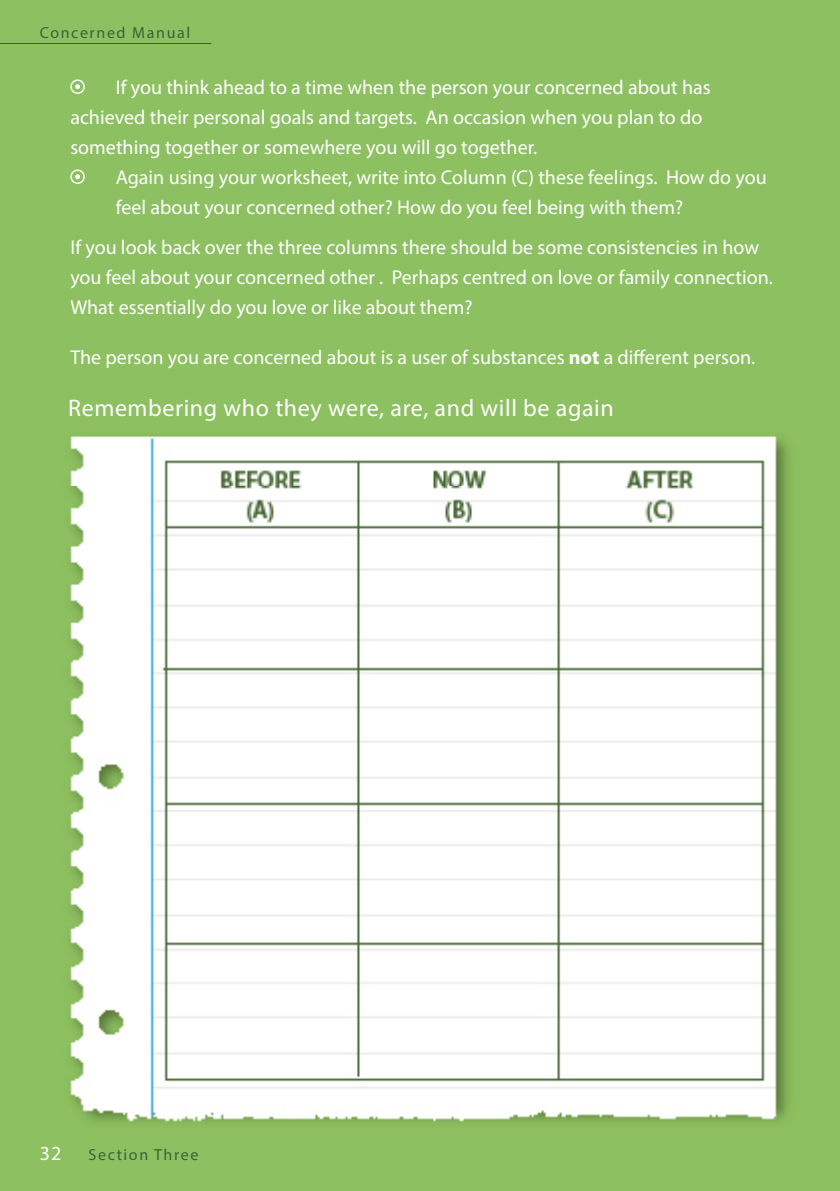
<style>
.page{position:relative;width:840px;height:1191px;background:#fff}
.page>*{position:absolute;margin:0;border:0;box-sizing:border-box;transform-origin:0 0}
.t1{font:24px "Myriad Pro";letter-spacing:.025em;color:#fff}
.t2{font:20px/30px "Myriad Pro";color:#fff}
.t3{font:16px "Myriad Pro";letter-spacing:.1em;color:#386435}
.s1{font-weight:700}
</style>
<div class="page">
<img style="left:839px;top:0;width:1px;height:162px">
<img style="left:839px;top:162px;width:1px;height:162px">
<img style="left:839px;top:324px;width:1px;height:162px">
<img style="left:839px;top:486px;width:1px;height:162px">
<img style="left:839px;top:648px;width:1px;height:162px">
<img style="left:839px;top:810px;width:1px;height:162px">
<img style="left:839px;top:972px;width:1px;height:163px">
<img style="left:839px;top:1135px;width:1px;height:56px">
<img style="left:0;top:0;width:839px;height:1191px">
<svg style="left:70px;top:79px;width:15px;height:15px"></svg>
<svg style="left:70px;top:169px;width:15px;height:15px"></svg>
<hr style="left:0;top:43px;width:211px;height:1px;background:#386435">
<p class="t3" style="left:40px;top:23px;width:152px">Concerned Manual</p>
<p class="t2" style="left:70px;top:72px;width:641px;text-indent:45px">If you think ahead to a time when the person your concerned about has achieved their personal goals and targets. An occasion when you plan to do something together or somewhere you will go together.</p>
<p class="t2" style="left:116px;top:162px;width:652px">Again using your worksheet, write into Column (C) these feelings. How do you feel about your concerned other? How do you feel being with them?</p>
<p class="t2" style="left:70px;top:232px;width:703px">If you look back over the three columns there should be some consistencies in how you feel about your concerned other . Perhaps centred on love or family connection.<br>What essentially do you love or like about them?</p>
<p class="t2" style="left:70px;top:342px;width:686px">The person you are concerned about is a user of substances <span class="s1">not</span> a different person.</p>
<p class="t1" style="left:68px;top:393px;width:547px">Remembering who they were, are, and will be again</p>
<p class="t2" style="left:40px;top:1137px;width:23px">32</p>
<p class="t3" style="left:88px;top:1144px;width:111px">Section Three</p>
</div>
